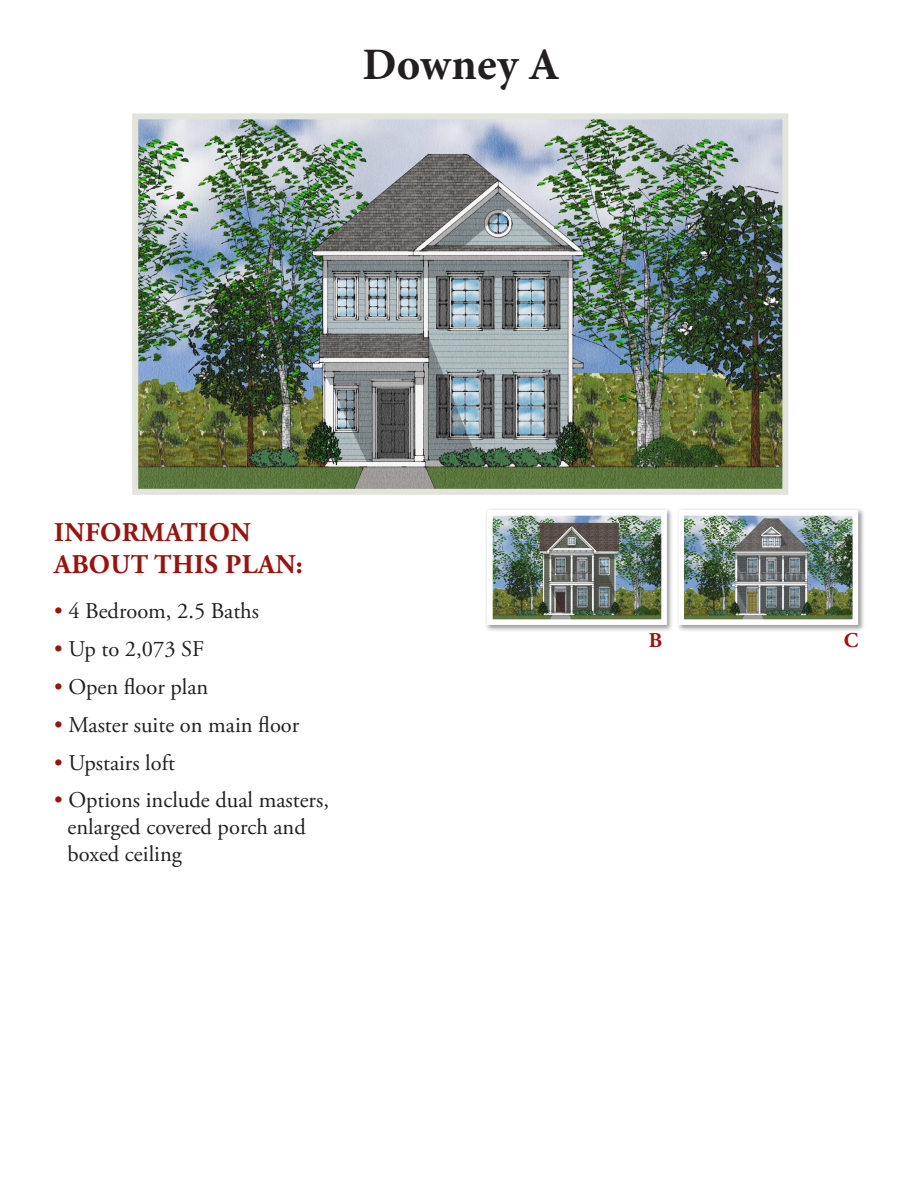
<style>
.page{position:relative;width:918px;height:1188px;background:#fff}
.page>*{position:absolute;margin:0;border:0;box-sizing:border-box;transform-origin:0 0}
.t1{font:700 45px "Minion Pro";letter-spacing:.005em;color:#231f20}
.t2{font:700 27px/32.4px "Adobe Garamond Pro";letter-spacing:.015em;color:#97150f}
.t3{font:22.5px/27px "Adobe Garamond Pro";color:#231f20}
.t4{font:700 21px "Adobe Garamond Pro";color:#97150f}
.s1{color:#97150f}
</style>
<div class="page">
<div style="left:676px;top:508px;width:189px;height:124px;background:#231f20;opacity:.45"></div>
<img style="left:685px;top:517px;width:166px;height:101px">
<div style="left:678px;top:510px;width:180px;height:115px;border:6px solid #fff"></div>
<img style="left:139px;top:120px;width:642px;height:368px">
<div style="left:132px;top:113px;width:656px;height:382px;border:6px solid #e1e4da"></div>
<div style="left:485px;top:508px;width:189px;height:124px;background:#231f20;opacity:.45"></div>
<img style="left:494px;top:517px;width:166px;height:101px">
<div style="left:487px;top:510px;width:180px;height:115px;border:6px solid #fff"></div>
<p class="t1" style="left:362px;top:33px;width:199px">Downey A</p>
<p class="t2" style="left:54px;top:516px;width:250px">INFORMATION<br>ABOUT THIS PLAN:</p>
<p class="t3" style="left:54px;top:599px;width:207px"><span class="s1">•</span> 4 Bedroom, 2.5 Baths</p>
<p class="t3" style="left:54px;top:636px;width:152px"><span class="s1">•</span> Up to 2,073 SF</p>
<p class="t3" style="left:54px;top:674px;width:156px"><span class="s1">•</span> Open floor plan</p>
<p class="t3" style="left:54px;top:712px;width:247px"><span class="s1">•</span> Master suite on main floor</p>
<p class="t3" style="left:54px;top:750px;width:123px"><span class="s1">•</span> Upstairs loft</p>
<p class="t3" style="left:68px;top:788px;width:263px;text-indent:-14px"><span class="s1">•</span> Options include dual masters, enlarged covered porch and boxed ceiling</p>
<p class="t4" style="left:649px;top:628px;width:15px">B</p>
<p class="t4" style="left:844px;top:628px;width:16px">C</p>
</div>
